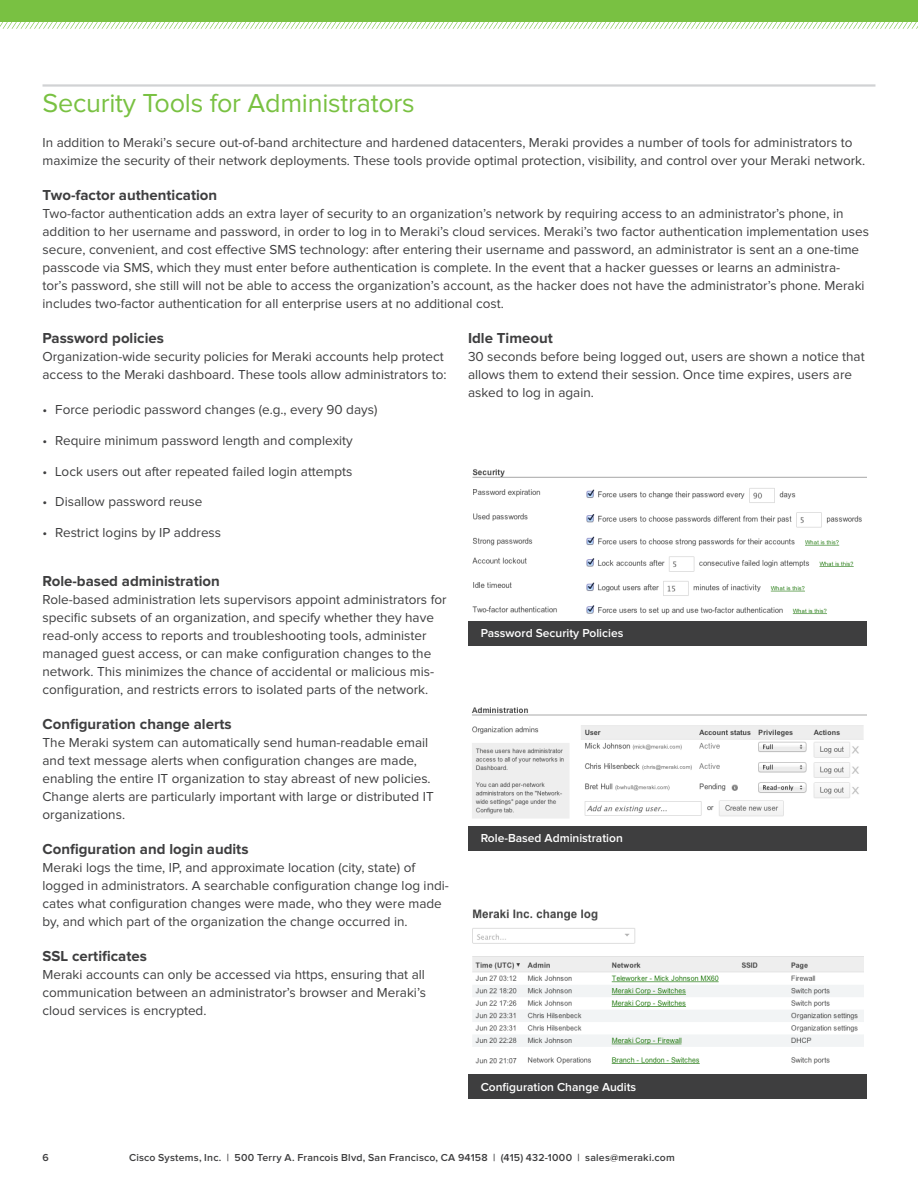
<style>
.page{position:relative;width:918px;height:1188px;background:#fff}
.page>*{position:absolute;margin:0;border:0;box-sizing:border-box;transform-origin:0 0}
.H2_Rule{font:27px "Proxima Nova";letter-spacing:-.01em;color:#79c142}
.t1{font:700 15px "Proxima Nova";color:#3e3e3f}
.t2{font:13.5px/18px "Proxima Nova";color:#3e3e3f}
.t3{font:600 12px "Proxima Nova";color:#fff}
.t4{font:600 10.5px "Proxima Nova";letter-spacing:.02em;color:#3e3e3f}
</style>
<div class="page">
<div style="left:0;top:0;width:918px;height:22px;background:#79c142"></div>
<svg style="left:0;top:22px;width:918px;height:7px"></svg>
<hr style="left:43px;top:84px;width:832px;height:3px;background:#d1d2d4">
<img style="left:472px;top:909px;width:391px;height:155px">
<div style="left:468px;top:1074px;width:398px;height:25px;background:#3e3e3f"></div>
<img style="left:472px;top:707px;width:395px;height:111px">
<div style="left:468px;top:826px;width:398px;height:25px;background:#3e3e3f"></div>
<img style="left:472px;top:469px;width:395px;height:146px">
<div style="left:468px;top:621px;width:398px;height:25px;background:#3e3e3f"></div>
<p class="H2_Rule" style="left:43px;top:88px;width:374px">Security Tools for Administrators</p>
<p class="t2" style="left:43px;top:134px;width:824px">In addition to Meraki’s secure out-of-band architecture and hardened datacenters, Meraki provides a number of tools for administrators to maximize the security of their network deployments. These tools provide optimal protection, visibility, and control over your Meraki network.</p>
<h3 class="t1" style="left:43px;top:187px;width:176px">Two-factor authentication</h3>
<p class="t2" style="left:43px;top:205px;width:828px">Two-factor authentication adds an extra layer of security to an organization’s network by requiring access to an administrator’s phone, in addition to her username and password, in order to log in to Meraki’s cloud services. Meraki’s two factor authentication implementation uses secure, convenient, and cost effective SMS technology: after entering their username and password, an administrator is sent an a one-time passcode via SMS, which they must enter before authentication is complete. In the event that a hacker guesses or learns an administra-<br>tor’s password, she still will not be able to access the organization’s account, as the hacker does not have the administrator’s phone. Meraki includes two-factor authentication for all enterprise users at no additional cost.</p>
<h3 class="t1" style="left:43px;top:330px;width:123px">Password policies</h3>
<p class="t2" style="left:43px;top:348px;width:405px">Organization-wide security policies for Meraki accounts help protect access to the Meraki dashboard. These tools allow administrators to:</p>
<p class="t2" style="left:43px;top:401px;width:336px">• Force periodic password changes (e.g., every 90 days)</p>
<p class="t2" style="left:43px;top:432px;width:312px">• Require minimum password length and complexity</p>
<p class="t2" style="left:43px;top:462px;width:311px">• Lock users out after repeated failed login attempts</p>
<p class="t2" style="left:43px;top:493px;width:161px">• Disallow password reuse</p>
<p class="t2" style="left:43px;top:524px;width:180px">• Restrict logins by IP address</p>
<h3 class="t1" style="left:43px;top:572px;width:179px">Role-based administration</h3>
<p class="t2" style="left:43px;top:591px;width:406px">Role-based administration lets supervisors appoint administrators for specific subsets of an organization, and specify whether they have read-only access to reports and troubleshooting tools, administer managed guest access, or can make configuration changes to the network. This minimizes the chance of accidental or malicious mis&shy;configuration, and restricts errors to isolated parts of the network.</p>
<h3 class="t1" style="left:43px;top:715px;width:191px">Configuration change alerts</h3>
<p class="t2" style="left:43px;top:734px;width:393px">The Meraki system can automatically send human-readable email and text message alerts when configuration changes are made, enabling the entire IT organization to stay abreast of new policies.<br>Change alerts are particularly important with large or distributed IT organizations.</p>
<h3 class="t1" style="left:43px;top:840px;width:207px">Configuration and login audits</h3>
<p class="t2" style="left:43px;top:859px;width:408px">Meraki logs the time, IP, and approximate location (city, state) of logged in administrators. A searchable configuration change log indi&shy;cates what configuration changes were made, who they were made by, and which part of the organization the change occurred in.</p>
<h3 class="t1" style="left:43px;top:947px;width:106px">SSL certificates</h3>
<p class="t2" style="left:43px;top:966px;width:385px;text-align:justify">Meraki accounts can only be accessed via https, ensuring that all communication between an administrator’s browser and Meraki’s cloud services is encrypted.</p>
<h3 class="t1" style="left:468px;top:330px;width:86px">Idle Timeout</h3>
<p class="t2" style="left:468px;top:348px;width:398px">30 seconds before being logged out, users are shown a notice that allows them to extend their session. Once time expires, users are asked to log in again.</p>
<p class="t3" style="left:481px;top:626px;width:144px">Password Security Policies</p>
<p class="t3" style="left:481px;top:832px;width:144px">Role-Based Administration</p>
<p class="t3" style="left:481px;top:1080px;width:157px">Configuration Change Audits</p>
<p class="t4" style="left:43px;top:1152px;width:8px">6</p>
<p class="t4" style="left:129px;top:1151px;width:547px">Cisco Systems, Inc. | 500 Terry A. Francois Blvd, San Francisco, CA 94158 | (415) 432-1000 | sales@meraki.com</p>
</div>
